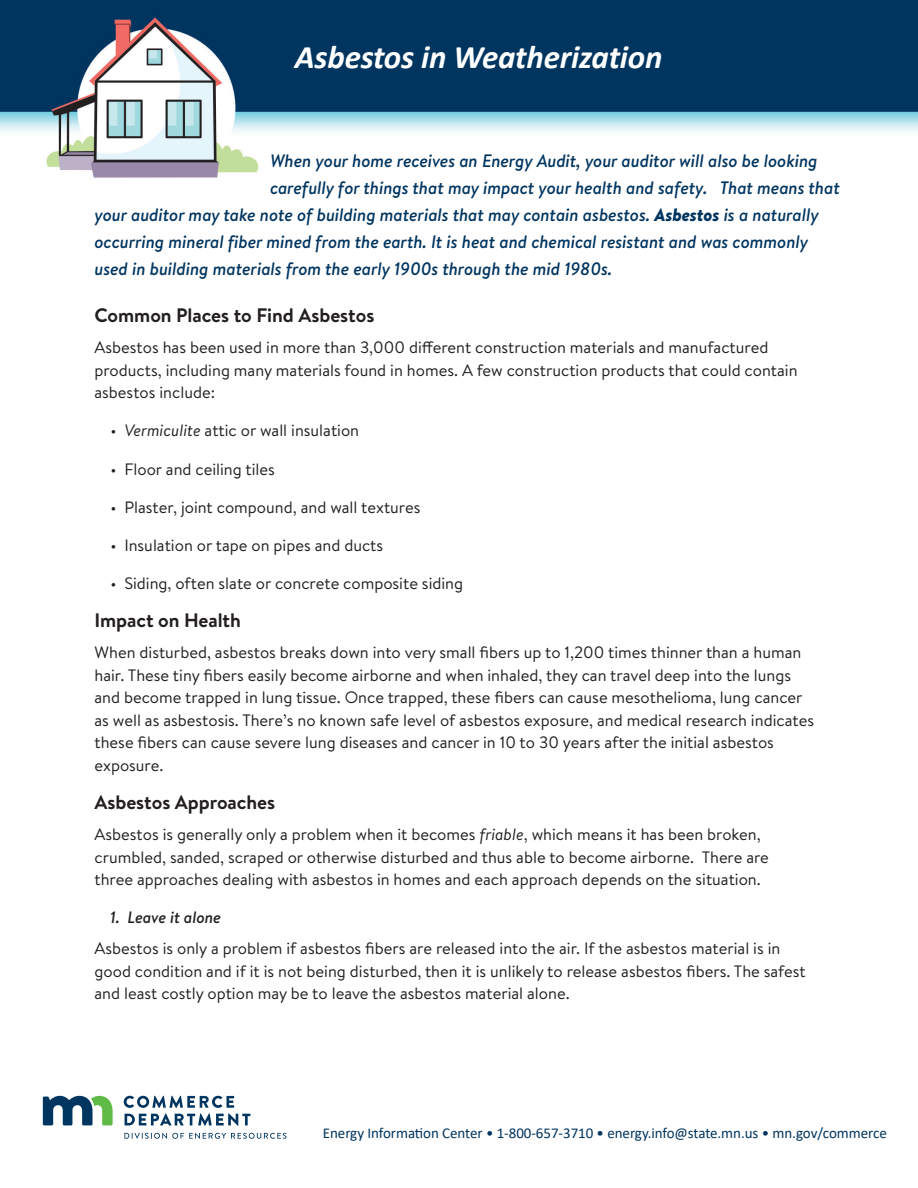
<style>
.page{position:relative;width:918px;height:1188px;background:#fff}
.page>*{position:absolute;margin:0;border:0;box-sizing:border-box;transform-origin:0 0}
.t1{font:italic 700 33px "Calibri";letter-spacing:-.005em;color:#fff}
.t2{font:700 19.5px "Brandon Text";letter-spacing:-.005em;color:#231f20}
.t3{font:italic 500 18px "Brandon Text";letter-spacing:-.005em;color:#003560}
.t4{font:16.5px/22.5px "Brandon Text";color:#231f20}
.t5{font:italic 500 16.5px "Brandon Text";letter-spacing:-.005em;color:#231f20}
.t6{font:15px "Calibri";letter-spacing:-.005em;color:#003560}
.s1{font-weight:900}
.s2{font-style:italic}
</style>
<div class="page">
<img style="left:0;top:0;width:918px;height:178px">
<svg style="left:43px;top:1096px;width:70px;height:29px"></svg>
<svg style="left:124px;top:1096px;width:110px;height:12px"></svg>
<svg style="left:125px;top:1114px;width:125px;height:12px"></svg>
<svg style="left:124px;top:1133px;width:163px;height:6px"></svg>
<h1 class="t1" style="left:295px;top:34px;width:369px">Asbestos in Weatherization</h1>
<p class="t3" style="left:270px;top:149px;width:549px">When your home receives an Energy Audit, your auditor will also be looking</p>
<p class="t3" style="left:270px;top:176px;width:571px">carefully for things that may impact your health and safety. That means that</p>
<p class="t3" style="left:94px;top:203px;width:726px">your auditor may take note of building materials that may contain asbestos. <span class="s1">Asbestos</span> is a naturally</p>
<p class="t3" style="left:94px;top:230px;width:715px">occurring mineral fiber mined from the earth. It is heat and chemical resistant and was commonly</p>
<p class="t3" style="left:94px;top:257px;width:519px">used in building materials from the early 1900s through the mid 1980s.</p>
<p class="t2" style="left:94px;top:302px;width:281px">Common Places to Find Asbestos</p>
<p class="t4" style="left:94px;top:336px;width:705px">Asbestos has been used in more than 3,000 different construction materials and manufactured products, including many materials found in homes. A few construction products that could contain asbestos include:</p>
<p class="t4" style="left:110px;top:419px;width:250px">• <span class="s2">Vermiculite</span> attic or wall insulation</p>
<p class="t4" style="left:110px;top:457px;width:166px">• Floor and ceiling tiles</p>
<p class="t4" style="left:110px;top:495px;width:312px">• Plaster, joint compound, and wall textures</p>
<p class="t4" style="left:110px;top:533px;width:274px">• Insulation or tape on pipes and ducts</p>
<p class="t4" style="left:110px;top:572px;width:354px">• Siding, often slate or concrete composite siding</p>
<p class="t2" style="left:94px;top:607px;width:148px">Impact on Health</p>
<p class="t4" style="left:94px;top:641px;width:721px">When disturbed, asbestos breaks down into very small fibers up to 1,200 times thinner than a human hair. These tiny fibers easily become airborne and when inhaled, they can travel deep into the lungs and become trapped in lung tissue. Once trapped, these fibers can cause mesothelioma, lung cancer as well as asbestosis. There’s no known safe level of asbestos exposure, and medical research indicates these fibers can cause severe lung diseases and cancer in 10 to 30 years after the initial asbestos exposure.</p>
<p class="t2" style="left:94px;top:789px;width:182px">Asbestos Approaches</p>
<p class="t4" style="left:94px;top:823px;width:676px">Asbestos is generally only a problem when it becomes <span class="s2">friable</span>, which means it has been broken, crumbled, sanded, scraped or otherwise disturbed and thus able to become airborne. There are three approaches dealing with asbestos in homes and each approach depends on the situation.</p>
<p class="t5" style="left:110px;top:906px;width:112px">1. Leave it alone</p>
<p class="t4" style="left:94px;top:937px;width:713px">Asbestos is only a problem if asbestos fibers are released into the air. If the asbestos material is in good condition and if it is not being disturbed, then it is unlikely to release asbestos fibers. The safest and least costly option may be to leave the asbestos material alone.</p>
<p class="t6" style="left:323px;top:1123px;width:566px">Energy Information Center • 1-800-657-3710 • energy.info@state.mn.us • mn.gov/commerce</p>
</div>
